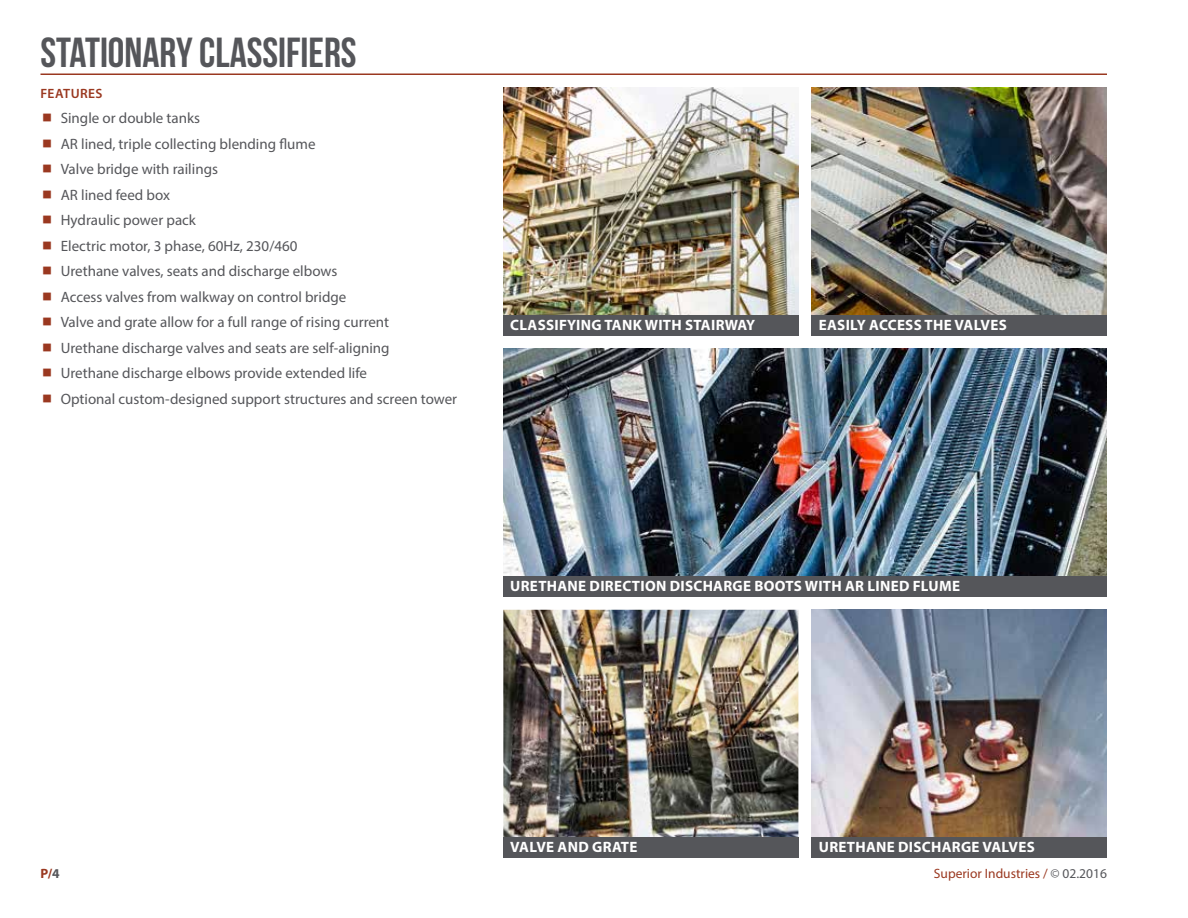
<style>
.page{position:relative;width:1188px;height:918px;background:#fff}
.page>*{position:absolute;margin:0;border:0;box-sizing:border-box;transform-origin:0 0}
.t1{font:42px "Bebas Neue";color:#55565a}
.t2{font:15px/25.5px "Myriad Pro";color:#55565a}
.t3{font:700 15px "Myriad Pro";letter-spacing:.02em;color:#fff}
.t4{font:13.5px "Myriad Pro";color:#9a3820}
.t5{font:600 13.5px "Myriad Pro";letter-spacing:.03em;color:#9a3820}
.t6{font:700 13.5px "Myriad Pro";color:#9a3820}
.s1{color:#55565a}
</style>
<div class="page">
<img style="left:503px;top:349px;width:604px;height:227px">
<img style="left:503px;top:88px;width:295px;height:227px">
<img style="left:812px;top:88px;width:295px;height:227px">
<img style="left:503px;top:610px;width:295px;height:227px">
<img style="left:812px;top:610px;width:295px;height:227px">
<div style="left:503px;top:315px;width:295px;height:20px;background:#55565a"></div>
<div style="left:503px;top:576px;width:604px;height:20px;background:#55565a"></div>
<div style="left:503px;top:837px;width:295px;height:20px;background:#55565a"></div>
<div style="left:812px;top:315px;width:295px;height:20px;background:#55565a"></div>
<div style="left:812px;top:837px;width:295px;height:20px;background:#55565a"></div>
<hr style="left:40px;top:74px;width:1067px;height:1px;background:#9a3820">
<h1 class="t1" style="left:40px;top:30px;width:318px">STATIONARY CLASSIFIERS</h1>
<p class="t5" style="left:41px;top:85px;width:63px">FEATURES</p>
<p class="t2" style="left:61px;top:105px;width:398px">Single or double tanks<br>AR lined, triple collecting blending flume<br>Valve bridge with railings<br>AR lined feed box<br>Hydraulic power pack<br>Electric motor, 3 phase, 60Hz, 230/460<br>Urethane valves, seats and discharge elbows<br>Access valves from walkway on control bridge<br>Valve and grate allow for a full range of rising current<br>Urethane discharge valves and seats are self-aligning<br>Urethane discharge elbows provide extended life<br>Optional custom-designed support structures and screen tower</p>
<p class="t3" style="left:510px;top:315px;width:247px">CLASSIFYING TANK WITH STAIRWAY</p>
<p class="t3" style="left:819px;top:315px;width:190px">EASILY ACCESS THE VALVES</p>
<p class="t3" style="left:510px;top:576px;width:451px">URETHANE DIRECTION DISCHARGE BOOTS WITH AR LINED FLUME</p>
<p class="t3" style="left:510px;top:837px;width:129px">VALVE AND GRATE</p>
<p class="t3" style="left:819px;top:837px;width:217px">URETHANE DISCHARGE VALVES</p>
<p class="t6" style="left:40px;top:864px;width:21px">P/<span class="s1">4</span></p>
<p class="t4" style="left:934px;top:865px;width:175px">Superior Industries / <span class="s1">© 02.2016</span></p>
</div>
